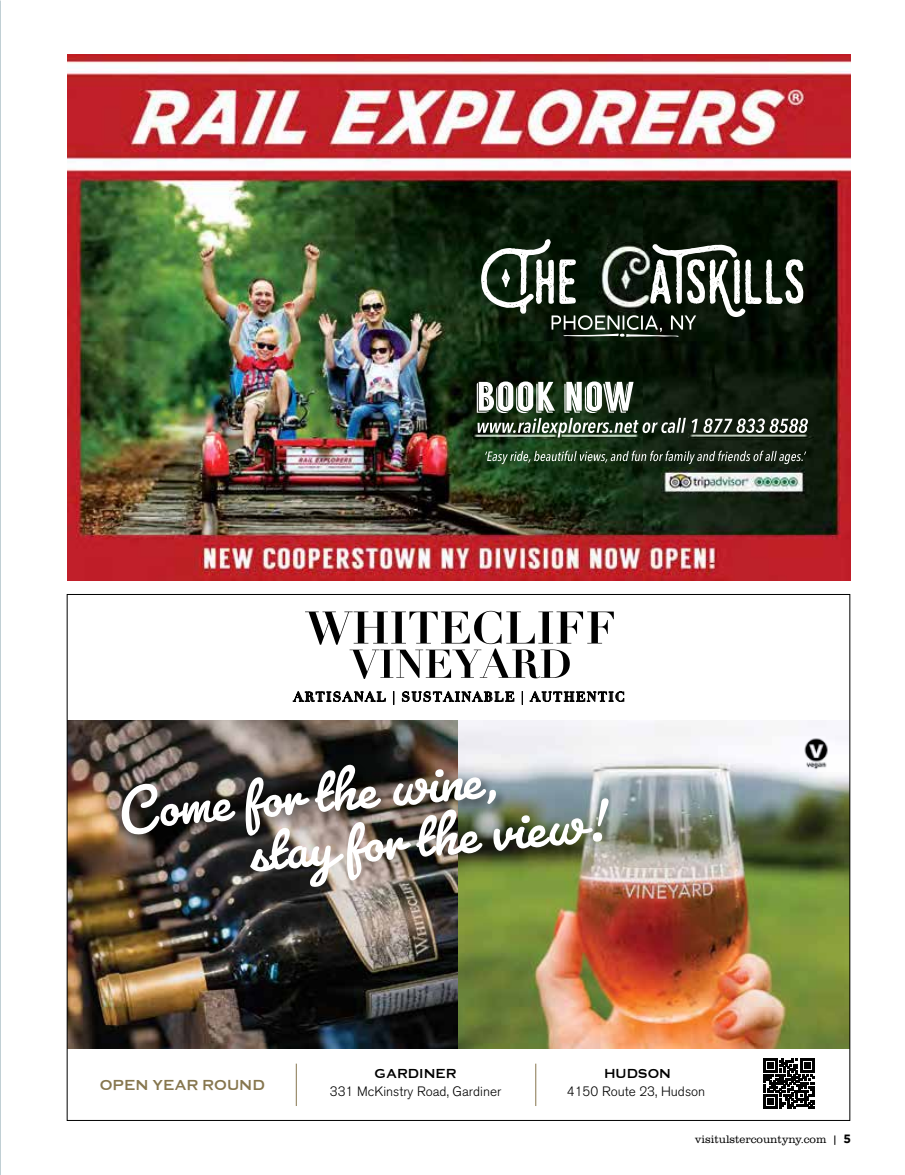
<style>
.page{position:relative;width:905px;height:1175px;background:#fff}
.page>*{position:absolute;margin:0;border:0;box-sizing:border-box;transform-origin:0 0}
.t1{font:700 64.95px/53.4px "Pacifico";color:#fff}
.t2{font:15px "Media Gothic";color:#86764e}
.t3{font:300 13.5px "Akzidenz Grotesk BE";color:#000}
.t4{font:13.5px "Media Gothic";color:#000}
.t5{font:700 13.05px "Didot";letter-spacing:.11em;color:#000}
.t6{font:300 11.25px "Clarendon URW";color:#000}
.s1{font-family:"Gotham";font-weight:700;font-size:12px}
</style>
<div class="page">
<img style="left:68px;top:54px;width:782px;height:526px">
<img style="left:69px;top:720px;width:779px;height:328px">
<svg style="left:305px;top:611px;width:308px;height:68px"></svg>
<svg style="left:292px;top:691px;width:94px;height:11px"></svg>
<svg style="left:393px;top:691px;width:1px;height:13px"></svg>
<svg style="left:402px;top:691px;width:112px;height:11px"></svg>
<svg style="left:522px;top:691px;width:1px;height:13px"></svg>
<svg style="left:529px;top:691px;width:95px;height:11px"></svg>
<svg style="left:763px;top:1058px;width:51px;height:50px"></svg>
<div style="left:118px;top:762px;width:390px;height:85px;background:#000;opacity:.44"></div>
<img style="left:801px;top:734px;width:31px;height:39px">
<hr style="left:296px;top:1063px;width:1px;height:43px;background:#86764e">
<hr style="left:535px;top:1063px;width:1px;height:43px;background:#86764e">
<p class="t5" style="left:293px;top:688px;width:332px">ARTISANAL | SUSTAINABLE | AUTHENTIC</p>
<h1 class="t1" style="left:242px;top:770px;width:359px;text-indent:-127px;rotate:-5deg">Come for the wine,<br>stay for the view!</h1>
<p class="t2" style="left:100px;top:1076px;width:167px">OPEN YEAR-ROUND</p>
<p class="t4" style="left:374px;top:1065px;width:84px">GARDINER</p>
<p class="t3" style="left:330px;top:1083px;width:173px">331 McKinstry Road, Gardiner</p>
<p class="t4" style="left:604px;top:1065px;width:68px">HUDSON</p>
<p class="t3" style="left:567px;top:1083px;width:140px">4150 Route 23, Hudson</p>
<p class="t6" style="left:695px;top:1131px;width:157px">visitulstercountyny.com | <span class="s1">5</span></p>
</div>
